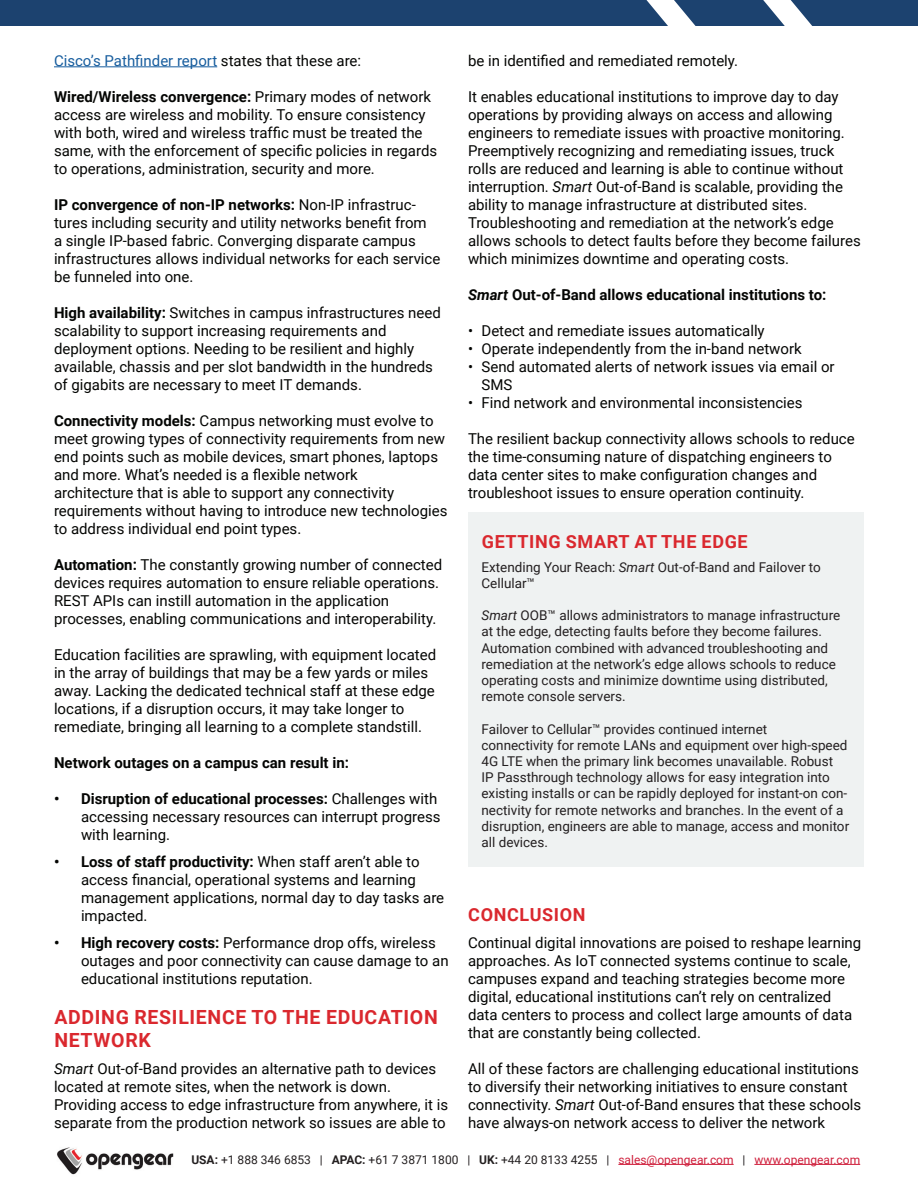
<style>
.page{position:relative;width:918px;height:1188px;background:#fff}
.page>*{position:absolute;margin:0;border:0;box-sizing:border-box;transform-origin:0 0}
.t1{font:700 19.5px/22.5px "Roboto";letter-spacing:.035em;color:#da282e}
.t2{font:700 18px "Roboto";letter-spacing:.035em;color:#da282e}
.t3{font:15px/18px "Roboto";color:#040503}
.t4{font:700 15px "Roboto";color:#040503}
.t5{font:15px "Roboto";color:#175d9e}
.t6{font:13.5px/16.2px "Roboto";color:#231f20}
.t7{font:12px "Roboto";color:#231f20}
.s1{color:#040503}
.s2{font-weight:700}
.s3{font-style:italic}
.s4{color:#cf1e3b}
</style>
<div class="page">
<img style="left:57px;top:1147px;width:117px;height:28px">
<hr style="left:618px;top:1164px;width:116px;height:1px;background:#cf1e3b">
<hr style="left:754px;top:1164px;width:106px;height:1px;background:#cf1e3b">
<div style="left:0;top:0;width:918px;height:26px;background:#1c426f"></div>
<svg style="left:646px;top:0;width:50px;height:26px"></svg>
<svg style="left:763px;top:0;width:49px;height:26px"></svg>
<hr style="left:54px;top:66px;width:163px;height:1px;background:#175d9e">
<div style="left:468px;top:512px;width:396px;height:355px;background:#eff2f2"></div>
<p class="t5" style="left:54px;top:50px;width:309px">Cisco’s Pathfinder report <span class="s1">states that these are:</span></p>
<p class="t3" style="left:54px;top:87px;width:379px"><span class="s2">Wired/Wireless convergence:</span> Primary modes of network access are wireless and mobility. To ensure consistency with both, wired and wireless traffic must be treated the</p>
<p class="t3" style="left:54px;top:141px;width:385px">same, with the enforcement of specific policies in regards to operations, administration, security and more.</p>
<p class="t3" style="left:54px;top:195px;width:388px"><span class="s2">IP convergence of non-IP networks:</span> Non-IP infrastruc&shy;tures including security and utility networks benefit from<br>a single IP-based fabric. Converging disparate campus infrastructures allows individual networks for each service be funneled into one.</p>
<p class="t3" style="left:54px;top:303px;width:388px"><span class="s2">High availability:</span> Switches in campus infrastructures need scalability to support increasing requirements and deployment options. Needing to be resilient and highly available, chassis and per slot bandwidth in the hundreds of gigabits are necessary to meet IT demands.</p>
<p class="t3" style="left:54px;top:411px;width:395px"><span class="s2">Connectivity models:</span> Campus networking must evolve to meet growing types of connectivity requirements from new end points such as mobile devices, smart phones, laptops and more. What’s needed is a flexible network<br>architecture that is able to support any connectivity requirements without having to introduce new technologies to address individual end point types.</p>
<p class="t3" style="left:54px;top:555px;width:390px"><span class="s2">Automation:</span> The constantly growing number of connected devices requires automation to ensure reliable operations.<br>REST APIs can instill automation in the application processes, enabling communications and interoperability.</p>
<p class="t3" style="left:54px;top:645px;width:384px">Education facilities are sprawling, with equipment located in the array of buildings that may be a few yards or miles</p>
<p class="t3" style="left:54px;top:681px;width:382px">away. Lacking the dedicated technical staff at these edge locations, if a disruption occurs, it may take longer to remediate, bringing all learning to a complete standstill.</p>
<p class="t4" style="left:54px;top:752px;width:297px">Network outages on a campus can result in:</p>
<p class="t3" style="left:81px;top:789px;width:361px;text-indent:-27px"><span class="s2">• Disruption of educational processes:</span> Challenges with accessing necessary resources can interrupt progress with learning.</p>
<p class="t3" style="left:81px;top:852px;width:365px;text-indent:-27px"><span class="s2">• Loss of staff productivity:</span> When staff aren’t able to access financial, operational systems and learning management applications, normal day to day tasks are impacted.</p>
<p class="t3" style="left:81px;top:933px;width:369px;text-indent:-27px"><span class="s2">• High recovery costs:</span> Performance drop offs, wireless outages and poor connectivity can cause damage to an educational institutions reputation.</p>
<p class="t1" style="left:54px;top:1005px;width:385px">ADDING RESILIENCE TO THE EDUCATION<br>NETWORK</p>
<p class="t3" style="left:54px;top:1059px;width:396px"><span class="s3">Smart</span> Out-of-Band provides an alternative path to devices located at remote sites, when the network is down.<br>Providing access to edge infrastructure from anywhere, it is separate from the production network so issues are able to</p>
<p class="t3" style="left:468px;top:51px;width:272px">be in identified and remediated remotely.</p>
<p class="t3" style="left:468px;top:87px;width:394px">It enables educational institutions to improve day to day operations by providing always on access and allowing engineers to remediate issues with proactive monitoring.<br>Preemptively recognizing and remediating issues, truck rolls are reduced and learning is able to continue without interruption. <span class="s3">Smart</span> Out-of-Band is scalable, providing the ability to manage infrastructure at distributed sites.<br>Troubleshooting and remediation at the network’s edge allows schools to detect faults before they become failures which minimizes downtime and operating costs.</p>
<p class="t4" style="left:468px;top:284px;width:360px"><span class="s3">Smart</span> Out-of-Band allows educational institutions to:</p>
<p class="t3" style="left:468px;top:321px;width:298px">• Detect and remediate issues automatically</p>
<p class="t3" style="left:468px;top:339px;width:335px">• Operate independently from the in-band network</p>
<p class="t3" style="left:482px;top:357px;width:355px;text-indent:-14px">• Send automated alerts of network issues via email or<br>SMS</p>
<p class="t3" style="left:468px;top:393px;width:336px">• Find network and environmental inconsistencies</p>
<p class="t3" style="left:468px;top:429px;width:388px">The resilient backup connectivity allows schools to reduce the time-consuming nature of dispatching engineers to data center sites to make configuration changes and troubleshoot issues to ensure operation continuity.</p>
<p class="t2" style="left:482px;top:528px;width:267px">GETTING SMART AT THE EDGE</p>
<p class="t6" style="left:482px;top:558px;width:341px">Extending Your Reach: <span class="s3">Smart</span> Out-of-Band and Failover to<br>Cellular™</p>
<p class="t6" style="left:482px;top:607px;width:360px"><span class="s3">Smart</span> OOB™ allows administrators to manage infrastructure at the edge, detecting faults before they become failures.<br>Automation combined with advanced troubleshooting and remediation at the network’s edge allows schools to reduce operating costs and minimize downtime using distributed, remote console servers.</p>
<p class="t6" style="left:482px;top:720px;width:287px">Failover to Cellular™ provides continued internet</p>
<p class="t6" style="left:482px;top:736px;width:369px">connectivity for remote LANs and equipment over high-speed 4G LTE when the primary link becomes unavailable. Robust<br>IP Passthrough technology allows for easy integration into existing installs or can be rapidly deployed for instant-on con&shy;nectivity for remote networks and branches. In the event of a disruption, engineers are able to manage, access and monitor all devices.</p>
<p class="t2" style="left:468px;top:902px;width:119px">CONCLUSION</p>
<p class="t3" style="left:468px;top:933px;width:395px">Continual digital innovations are poised to reshape learning approaches. As IoT connected systems continue to scale, campuses expand and teaching strategies become more digital, educational institutions can’t rely on centralized data centers to process and collect large amounts of data that are constantly being collected.</p>
<p class="t3" style="left:468px;top:1059px;width:395px">All of these factors are challenging educational institutions to diversify their networking initiatives to ensure constant connectivity. <span class="s3">Smart</span> Out-of-Band ensures that these schools have always-on network access to deliver the network</p>
<p class="t7" style="left:191px;top:1151px;width:670px"><span class="s2">USA:</span> +1 888 346 6853 | <span class="s2">APAC:</span> +61 7 3871 1800 | <span class="s2">UK:</span> +44 20 8133 4255 | <span class="s4">sales@opengear.com</span> | <span class="s4">www.opengear.com</span></p>
</div>
